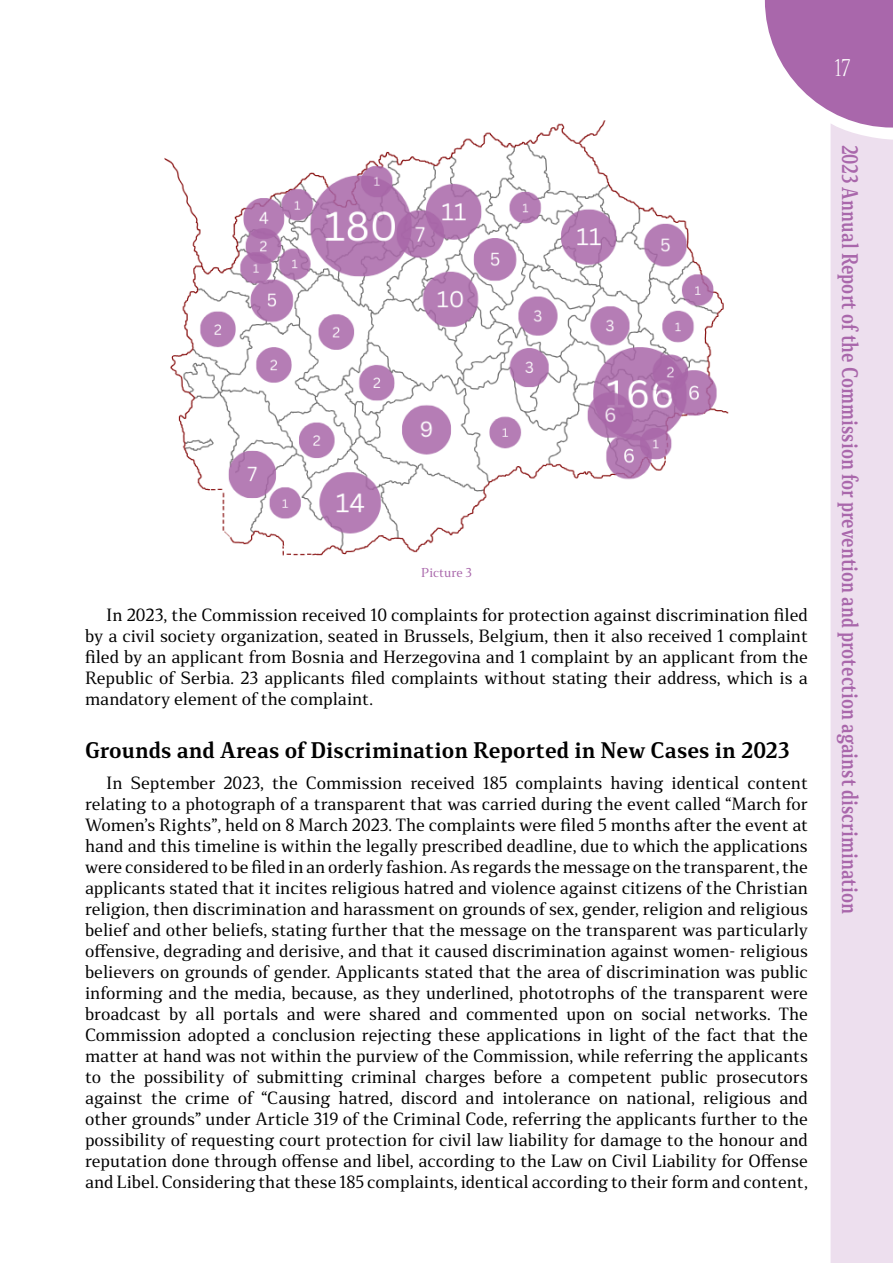
<style>
.page{position:relative;width:893px;height:1263px;background:#fff}
.page>*{position:absolute;margin:0;border:0;box-sizing:border-box;transform-origin:0 0}
.t1{font:300 22.5px "Stobi Serif";color:#fff;scale:.8 1}
.t2{font:700 21px "Stobi Serif";color:#a967ab;scale:.8 1}
.t3{font:700 21px "Stobi Serif";color:#000}
.t4{font:16.5px/21px "Stobi Serif";color:#000;text-align:justify}
.t5{font:12px "Stobi Serif";color:#a967ab}
</style>
<div class="page">
<svg style="left:765px;top:0;width:128px;height:128px"></svg>
<div style="left:831px;top:123px;width:62px;height:1140px;background:#eddfee"></div>
<img style="left:165px;top:121px;width:563px;height:435px">
<h1 class="t1" style="left:834px;top:52px;width:22px">17</h1>
<p class="t5" style="left:421px;top:564px;width:52px">Picture 3</p>
<p class="t4" style="left:85px;top:604px;width:724px;text-indent:21px">In 2023, the Commission received 10 complaints for protection against discrimination filed by a civil society organization, seated in Brussels, Belgium, then it also received 1 complaint filed by an applicant from Bosnia and Herzegovina and 1 complaint by an applicant from the Republic of Serbia. 23 applicants filed complaints without stating their address, which is a mandatory element of the complaint.</p>
<p class="t3" style="left:85px;top:734px;width:706px">Grounds and Areas of Discrimination Reported in New Cases in 2023</p>
<p class="t4" style="left:85px;top:772px;width:724px;text-indent:21px">In September 2023, the Commission received 185 complaints having identical content relating to a photograph of a transparent that was carried during the event called “March for Women’s Rights”, held on 8 March 2023. The complaints were filed 5 months after the event at hand and this timeline is within the legally prescribed deadline, due to which the applications were considered to be filed in an orderly fashion. As regards the message on the transparent, the applicants stated that it incites religious hatred and violence against citizens of the Christian religion, then discrimination and harassment on grounds of sex, gender, religion and religious belief and other beliefs, stating further that the message on the transparent was particularly offensive, degrading and derisive, and that it caused discrimination against women- religious believers on grounds of gender. Applicants stated that the area of discrimination was public informing and the media, because, as they underlined, phototrophs of the transparent were broadcast by all portals and were shared and commented upon on social networks. The Commission adopted a conclusion rejecting these applications in light of the fact that the matter at hand was not within the purview of the Commission, while referring the applicants to the possibility of submitting criminal charges before a competent public prosecutors against the crime of “Causing hatred, discord and intolerance on national, religious and other grounds” under Article 319 of the Criminal Code, referring the applicants further to the possibility of requesting court protection for civil law liability for damage to the honour and reputation done through offense and libel, according to the Law on Civil Liability for Offense and Libel. Considering that these 185 complaints, identical according to their form and content,</p>
<p class="t2" style="left:865px;top:145px;width:963px;rotate:90deg">2023 Annual Report of the Commission for prevention and protection against discrimination</p>
</div>
